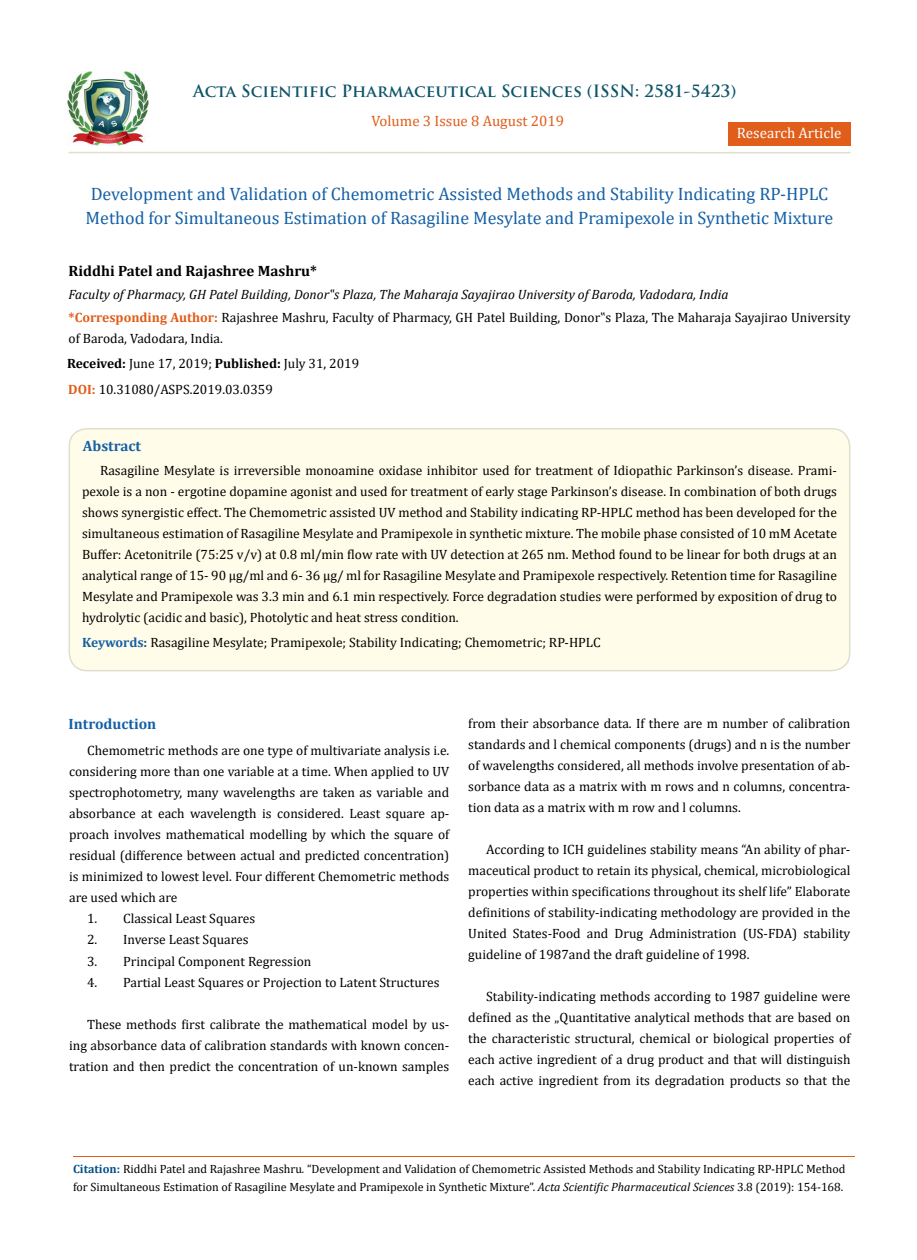
<style>
.page{position:relative;width:917px;height:1260px;background:#fff}
.page>*{position:absolute;margin:0;border:0;box-sizing:border-box;transform-origin:0 0}
.t1{font:18px/24px "Cambria";color:#1560a6}
.t2{font:700 16.5px "Trajan Pro";color:#0e546a}
.t3{font:700 15px "Cambria";color:#000}
.t4{font:15px "Cambria";color:#e05d1a}
.t5{font:700 15px "Cambria";color:#1560a6}
.t6{font:15px "Cambria";color:#fff}
.t7{font:13.5px/21px "Cambria";color:#000;text-align:justify}
.t8{font:italic 13.5px/23.7px "Cambria";color:#000}
.t9{font:12px/18px "Cambria";color:#000}
.s1{font-weight:700;font-style:normal;color:#e05d1a}
.s2{font-style:normal}
.s3{font-weight:700}
.s4{font-weight:700;color:#e05d1a}
.s5{font-weight:700;color:#1560a6}
.s6{font-weight:700;color:#0e546a}
.s7{font-weight:700;color:#035089}
.s8{font-style:italic}
</style>
<div class="page">
<img style="left:68px;top:72px;width:80px;height:74px">
<div style="left:728px;top:123px;width:122px;height:23px;background:#e05d1a"></div>
<hr style="left:73px;top:1157px;width:782px;height:1px;background:#e05d1a">
<hr style="left:69px;top:152px;width:781px;height:1px;background:#e0dfcd">
<div style="left:69px;top:429px;width:780px;height:242px;background:#fffde9;border-radius:18px"></div>
<div style="left:68px;top:428px;width:782px;height:243px;border:2px solid #e0dfcd;border-radius:18px"></div>
<p class="t2" style="left:193px;top:81px;width:545px">Acta Scientific Pharmaceutical Sciences (ISSN: 2581-5423)</p>
<p class="t4" style="left:371px;top:112px;width:194px">Volume 3 Issue 8 August 2019</p>
<p class="t6" style="left:737px;top:124px;width:106px">Research Article</p>
<h1 class="t1" style="left:86px;top:182px;width:749px">Development and Validation of Chemometric Assisted Methods and Stability Indicating RP-HPLC<br>Method for Simultaneous Estimation of Rasagiline Mesylate and Pramipexole in Synthetic Mixture</h1>
<p class="t3" style="left:69px;top:260px;width:250px">Riddhi Patel and Rajashree Mashru*</p>
<p class="t8" style="left:69px;top:282px;width:783px">Faculty of Pharmacy, GH Patel Building, Donor‟s Plaza, The Maharaja Sayajirao University of Baroda, Vadodara, India<br><span class="s1">*Corresponding Author:</span> <span class="s2">Rajashree Mashru, Faculty of Pharmacy, GH Patel Building, Donor‟s Plaza, The Maharaja Sayajirao University</span></p>
<p class="t7" style="left:69px;top:328px;width:156px">of Baroda, Vadodara, India.</p>
<p class="t7" style="left:67px;top:353px;width:294px"><span class="s3">Received:</span> June 17, 2019; <span class="s3">Published:</span> July 31, 2019</p>
<p class="t7" style="left:68px;top:379px;width:206px"><span class="s4">DOI:</span> 10.31080/ASPS.2019.03.0359</p>
<p class="t5" style="left:83px;top:435px;width:60px">Abstract</p>
<p class="t7" style="left:82px;top:460px;width:756px;text-indent:18px">Rasagiline Mesylate is irreversible monoamine oxidase inhibitor used for treatment of Idiopathic Parkinson’s disease. Prami&shy;pexole is a non - ergotine dopamine agonist and used for treatment of early stage Parkinson’s disease. In combination of both drugs shows synergistic effect. The Chemometric assisted UV method and Stability indicating RP-HPLC method has been developed for the simultaneous estimation of Rasagiline Mesylate and Pramipexole in synthetic mixture. The mobile phase consisted of 10 mM Acetate Buffer: Acetonitrile (75:25 v/v) at 0.8 ml/min flow rate with UV detection at 265 nm. Method found to be linear for both drugs at an analytical range of 15- 90 µg/ml and 6- 36 µg/ ml for Rasagiline Mesylate and Pramipexole respectively. Retention time for Rasagiline Mesylate and Pramipexole was 3.3 min and 6.1 min respectively. Force degradation studies were performed by exposition of drug to hydrolytic (acidic and basic), Photolytic and heat stress condition.</p>
<p class="t7" style="left:82px;top:632px;width:520px"><span class="s5">Keywords</span><span class="s6">:</span> Rasagiline Mesylate; Pramipexole; Stability Indicating; Chemometric; RP-HPLC</p>
<p class="t5" style="left:69px;top:713px;width:89px">Introduction</p>
<p class="t7" style="left:468px;top:713px;width:384px">from their absorbance data. If there are m number of calibration standards and l chemical components (drugs) and n is the number of wavelengths considered, all methods involve presentation of ab&shy;sorbance data as a matrix with m rows and n columns, concentra&shy;tion data as a matrix with m row and l columns.</p>
<p class="t7" style="left:468px;top:839px;width:384px;text-indent:18px">According to ICH guidelines stability means “An ability of phar&shy;maceutical product to retain its physical, chemical, microbiological properties within specifications throughout its shelf life” Elaborate definitions of stability-indicating methodology are provided in the United States-Food and Drug Administration (US-FDA) stability guideline of 1987and the draft guideline of 1998.</p>
<p class="t7" style="left:468px;top:986px;width:384px;text-indent:18px">Stability-indicating methods according to 1987 guideline were defined as the „Quantitative analytical methods that are based on the characteristic structural, chemical or biological properties of each active ingredient of a drug product and that will distinguish each active ingredient from its degradation products so that the</p>
<p class="t7" style="left:69px;top:740px;width:382px;text-indent:18px">Chemometric methods are one type of multivariate analysis i.e. considering more than one variable at a time. When applied to UV spectrophotometry, many wavelengths are taken as variable and absorbance at each wavelength is considered. Least square ap&shy;proach involves mathematical modelling by which the square of residual (difference between actual and predicted concentration) is minimized to lowest level. Four different Chemometric methods are used which are</p>
<p class="t7" style="left:87px;top:908px;width:170px">1. Classical Least Squares</p>
<p class="t7" style="left:87px;top:929px;width:163px">2. Inverse Least Squares</p>
<p class="t7" style="left:87px;top:950px;width:226px">3. Principal Component Regression</p>
<p class="t7" style="left:87px;top:971px;width:354px">4. Partial Least Squares or Projection to Latent Structures</p>
<p class="t7" style="left:69px;top:1013px;width:382px;text-indent:18px">These methods first calibrate the mathematical model by us&shy;ing absorbance data of calibration standards with known concen&shy;tration and then predict the concentration of un-known samples</p>
<p class="t9" style="left:73px;top:1160px;width:773px"><span class="s7">Citation:</span> Riddhi Patel and Rajashree Mashru<span class="s8">.</span> “Development and Validation of Chemometric Assisted Methods and Stability Indicating RP-HPLC Method for Simultaneous Estimation of Rasagiline Mesylate and Pramipexole in Synthetic Mixture”. <span class="s8">Acta Scientific Pharmaceutical Sciences</span> 3.8 (2019): 154-168.</p>
</div>
